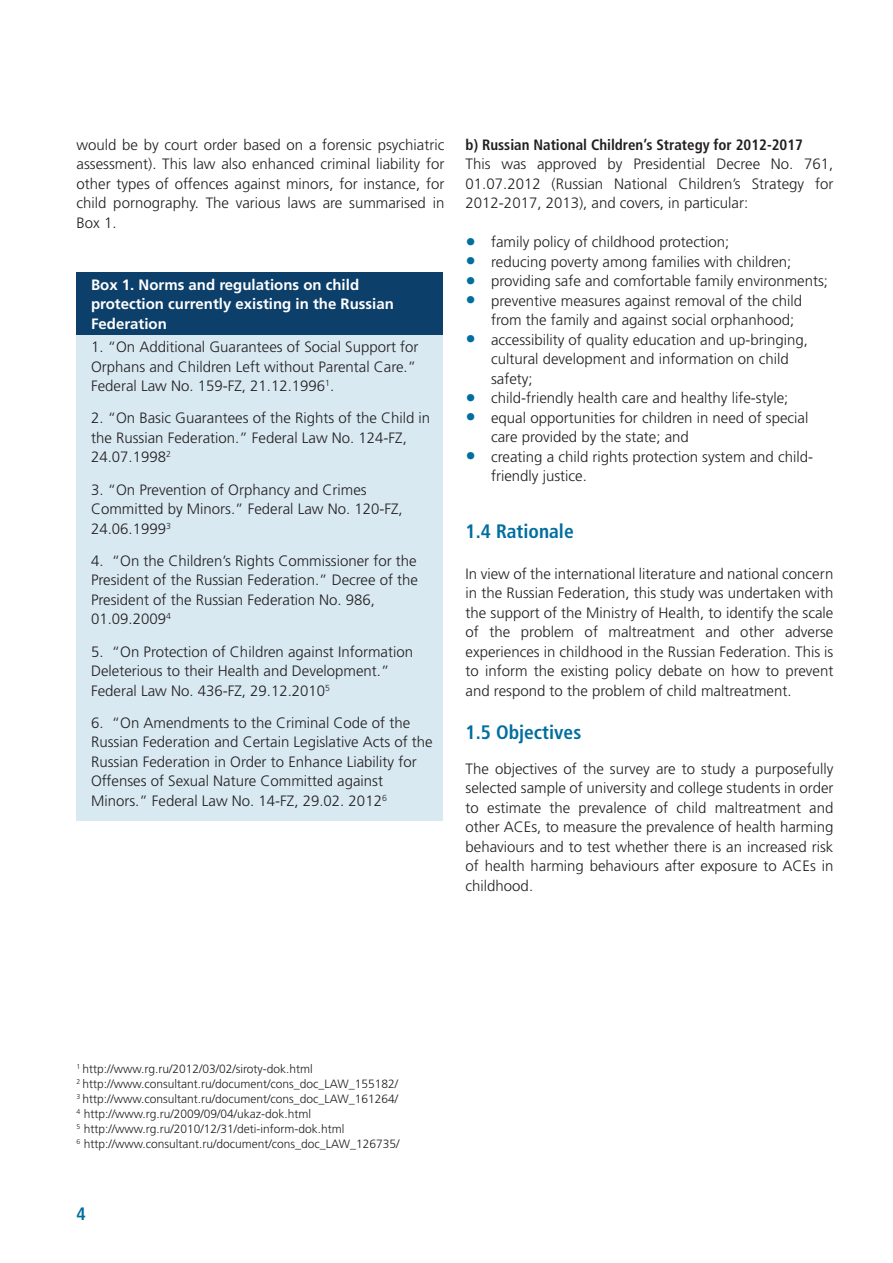
<style>
.page{position:relative;width:893px;height:1263px;background:#fff}
.page>*{position:absolute;margin:0;border:0;box-sizing:border-box;transform-origin:0 0}
.t1{font:700 condensed 19.5px "Frutiger";color:#006e9f}
.t2{font:700 condensed 18px "Frutiger";color:#006e9f}
.t3{font:300 15px/19.5px "Frutiger";color:#231f20}
.t4{font:700 15px/19.5px "Frutiger";color:#fff}
.t5{font:700 condensed 15px "Frutiger";color:#231f20}
.t6{font:300 12px/15px "Frutiger";color:#231f20}
.s1{font-weight:700;font-size:21px;color:#006e9f}
</style>
<div class="page">
<div style="left:77px;top:273px;width:366px;height:62px;background:#0c3f6a"></div>
<div style="left:77px;top:335px;width:366px;height:486px;background:#d8e9f2"></div>
<p class="t3" style="left:77px;top:135px;width:369px;text-align:justify">would be by court order based on a forensic psychiatric assessment). This law also enhanced criminal liability for other types of offences against minors, for instance, for child pornography. The various laws are summarised in Box 1.</p>
<p class="t4" style="left:91px;top:275px;width:304px">Box 1. Norms and regulations on child protection currently existing in the Russian<br>Federation</p>
<p class="t3" style="left:91px;top:337px;width:329px">1. “On Additional Guarantees of Social Support for<br>Orphans and Children Left without Parental Care.”<br>Federal Law No. 159-FZ, 21.12.1996<sup>1</sup>.</p>
<p class="t3" style="left:91px;top:409px;width:341px">2. “On Basic Guarantees of the Rights of the Child in the Russian Federation.” Federal Law No. 124-FZ,<br>24.07.1998<sup>2</sup></p>
<p class="t3" style="left:91px;top:480px;width:313px">3. “On Prevention of Orphancy and Crimes<br>Committed by Minors.” Federal Law No. 120-FZ,<br>24.06.1999<sup>3</sup></p>
<p class="t3" style="left:91px;top:551px;width:329px">4. “On the Children’s Rights Commissioner for the President of the Russian Federation.” Decree of the President of the Russian Federation No. 986, 01.09.2009<sup>4</sup></p>
<p class="t3" style="left:91px;top:642px;width:324px">5. “On Protection of Children against Information<br>Deleterious to their Health and Development.”<br>Federal Law No. 436-FZ, 29.12.2010<sup>5</sup></p>
<p class="t3" style="left:91px;top:713px;width:343px">6. “On Amendments to the Criminal Code of the Russian Federation and Certain Legislative Acts of the Russian Federation in Order to Enhance Liability for Offenses of Sexual Nature Committed against Minors.” Federal Law No. 14-FZ, 29.02. 2012<sup>6</sup></p>
<p class="t5" style="left:466px;top:135px;width:339px">b) Russian National Children’s Strategy for 2012-2017</p>
<p class="t3" style="left:466px;top:154px;width:369px;text-align:justify">This was approved by Presidential Decree No. 761, 01.07.2012 (Russian National Children’s Strategy for 2012-2017, 2013), and covers, in particular:</p>
<p class="t3" style="left:466px;top:232px;width:265px"><span class="s1">•</span> family policy of childhood protection;</p>
<p class="t3" style="left:466px;top:252px;width:327px"><span class="s1">•</span> reducing poverty among families with children;</p>
<p class="t3" style="left:466px;top:271px;width:364px"><span class="s1">•</span> providing safe and comfortable family environments;</p>
<p class="t3" style="left:491px;top:291px;width:312px;text-indent:-26px"><span class="s1">•</span> preventive measures against removal of the child from the family and against social orphanhood;</p>
<p class="t3" style="left:491px;top:330px;width:318px;text-indent:-26px"><span class="s1">•</span> accessibility of quality education and up-bringing, cultural development and information on child safety;</p>
<p class="t3" style="left:466px;top:388px;width:324px"><span class="s1">•</span> child-friendly health care and healthy life-style;</p>
<p class="t3" style="left:491px;top:408px;width:319px;text-indent:-26px"><span class="s1">•</span> equal opportunities for children in need of special care provided by the state; and</p>
<p class="t3" style="left:491px;top:447px;width:323px;text-indent:-26px"><span class="s1">•</span> creating a child rights protection system and child&shy;friendly justice.</p>
<h1 class="t1" style="left:466px;top:519px;width:110px">1.4 Rationale</h1>
<p class="t3" style="left:466px;top:564px;width:369px;text-align:justify">In view of the international literature and national concern in the Russian Federation, this study was undertaken with the support of the Ministry of Health, to identify the scale of the problem of maltreatment and other adverse experiences in childhood in the Russian Federation. This is to inform the existing policy debate on how to prevent and respond to the problem of child maltreatment.</p>
<h1 class="t1" style="left:466px;top:720px;width:117px">1.5 Objectives</h1>
<p class="t3" style="left:466px;top:759px;width:369px;text-align:justify">The objectives of the survey are to study a purposefully selected sample of university and college students in order to estimate the prevalence of child maltreatment and other ACEs, to measure the prevalence of health harming behaviours and to test whether there is an increased risk of health harming behaviours after exposure to ACEs in childhood.</p>
<p class="t6" style="left:77px;top:1062px;width:324px"><sup>1</sup> http://www.rg.ru/2012/03/02/siroty-dok.html<br><sup>2</sup> http://www.consultant.ru/document/cons_doc_LAW_155182/ <sup>3</sup> http://www.consultant.ru/document/cons_doc_LAW_161264/ <sup>4</sup> http://www.rg.ru/2009/09/04/ukaz-dok.html<br><sup>5</sup> http://www.rg.ru/2010/12/31/deti-inform-dok.html<br><sup>6</sup> http://www.consultant.ru/document/cons_doc_LAW_126735/</p>
<p class="t2" style="left:77px;top:1203px;width:11px">4</p>
</div>
